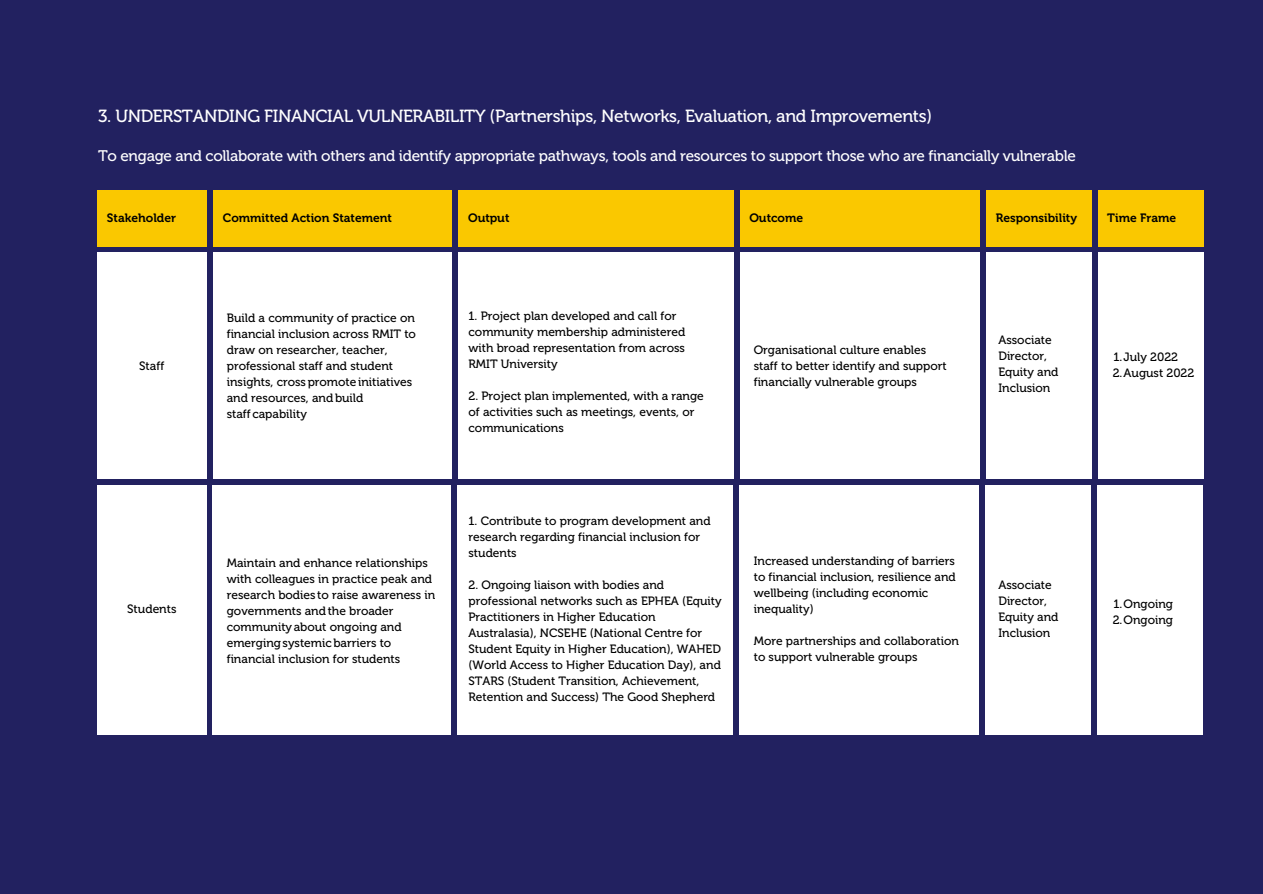
<style>
.page{position:relative;width:1263px;height:894px;background:#fff}
.page>*{position:absolute;margin:0;border:0;box-sizing:border-box;transform-origin:0 0}
.t1{font:17.55px "Museo 500";letter-spacing:-.02em;color:#fff}
.t2{font:15.3px "Museo 500";letter-spacing:-.02em;color:#fff}
.t3{font:12px/16px "Museo 500";color:#000}
.t4{font:12px "Museo 700";color:#000}
</style>
<div class="page">
<div style="left:0;top:0;width:1263px;height:893px;background:#222160"></div>
<div style="left:97px;top:190px;width:109px;height:56px;background:#fac800"></div>
<div style="left:213px;top:190px;width:239px;height:56px;background:#fac800"></div>
<div style="left:458px;top:190px;width:276px;height:56px;background:#fac800"></div>
<div style="left:740px;top:190px;width:239px;height:56px;background:#fac800"></div>
<div style="left:986px;top:190px;width:106px;height:56px;background:#fac800"></div>
<div style="left:97px;top:252px;width:109px;height:226px;background:#fff"></div>
<div style="left:213px;top:252px;width:239px;height:226px;background:#fff"></div>
<div style="left:458px;top:252px;width:276px;height:226px;background:#fff"></div>
<div style="left:740px;top:252px;width:239px;height:226px;background:#fff"></div>
<div style="left:986px;top:252px;width:106px;height:226px;background:#fff"></div>
<div style="left:97px;top:485px;width:109px;height:250px;background:#fff"></div>
<div style="left:212px;top:485px;width:239px;height:250px;background:#fff"></div>
<div style="left:458px;top:485px;width:275px;height:250px;background:#fff"></div>
<div style="left:739px;top:485px;width:240px;height:250px;background:#fff"></div>
<div style="left:985px;top:485px;width:106px;height:250px;background:#fff"></div>
<div style="left:1098px;top:190px;width:105px;height:56px;background:#fac800"></div>
<div style="left:1098px;top:252px;width:106px;height:226px;background:#fff"></div>
<div style="left:1097px;top:485px;width:106px;height:250px;background:#fff"></div>
<h1 class="t1" style="left:98px;top:105px;width:835px">3. UNDERSTANDING FINANCIAL VULNERABILITY (Partnerships, Networks, Evaluation, and Improvements)</h1>
<p class="t2" style="left:98px;top:147px;width:979px">To engage and collaborate with others and identify appropriate pathways, tools and resources to support those who are financially vulnerable</p>
<p class="t4" style="left:107px;top:211px;width:71px">Stakeholder</p>
<p class="t4" style="left:223px;top:211px;width:171px">Committed Action Statement</p>
<p class="t4" style="left:468px;top:211px;width:43px">Output</p>
<p class="t4" style="left:749px;top:211px;width:55px">Outcome</p>
<p class="t4" style="left:996px;top:211px;width:83px">Responsibility</p>
<p class="t4" style="left:1107px;top:211px;width:70px">Time Frame</p>
<p class="t3" style="left:139px;top:357px;width:27px">Staff</p>
<p class="t3" style="left:127px;top:600px;width:51px">Students</p>
<p class="t3" style="left:227px;top:309px;width:191px">Build a community of practice on financial inclusion across RMIT to draw on researcher, teacher, professional staff and student insights, crosspromoteinitiatives and resources, andbuild<br>staff capability</p>
<p class="t3" style="left:469px;top:308px;width:218px">1. Project plan developed and call for community membership administered with broad representation from across<br>RMIT University</p>
<p class="t3" style="left:469px;top:388px;width:237px">2. Project plan implemented, with a range of activities such as meetings, events, or communications</p>
<p class="t3" style="left:754px;top:341px;width:194px">Organisational culture enables staff to better identify and support financially vulnerable groups</p>
<p class="t3" style="left:998px;top:332px;width:62px">Associate<br>Director,<br>Equity and<br>Inclusion</p>
<p class="t3" style="left:227px;top:554px;width:210px">Maintain and enhance relationships with colleagues in practice peak and research bodies to raise awareness in governments andthe broader communityabout ongoing and emergingsystemicbarriers to financial inclusion for students</p>
<p class="t3" style="left:469px;top:512px;width:244px">1. Contribute to program development and research regarding financial inclusion for students</p>
<p class="t3" style="left:469px;top:576px;width:255px">2. Ongoing liaison with bodies and professional networks such as EPHEA (Equity Practitioners in Higher Education Australasia), NCSEHE (National Centre for Student Equity in Higher Education), WAHED (World Access to Higher Education Day), and STARS (Student Transition, Achievement, Retention and Success) The Good Shepherd</p>
<p class="t3" style="left:754px;top:552px;width:204px">Increased understanding of barriers to financial inclusion, resilience and wellbeing (including economic inequality)</p>
<p class="t3" style="left:754px;top:632px;width:207px">More partnerships and collaboration to support vulnerable groups</p>
<p class="t3" style="left:998px;top:576px;width:62px">Associate<br>Director,<br>Equity and<br>Inclusion</p>
<p class="t3" style="left:1113px;top:348px;width:83px">1.July 2022<br>2.August 2022</p>
<p class="t3" style="left:1113px;top:596px;width:62px">1.Ongoing<br>2.Ongoing</p>
</div>
